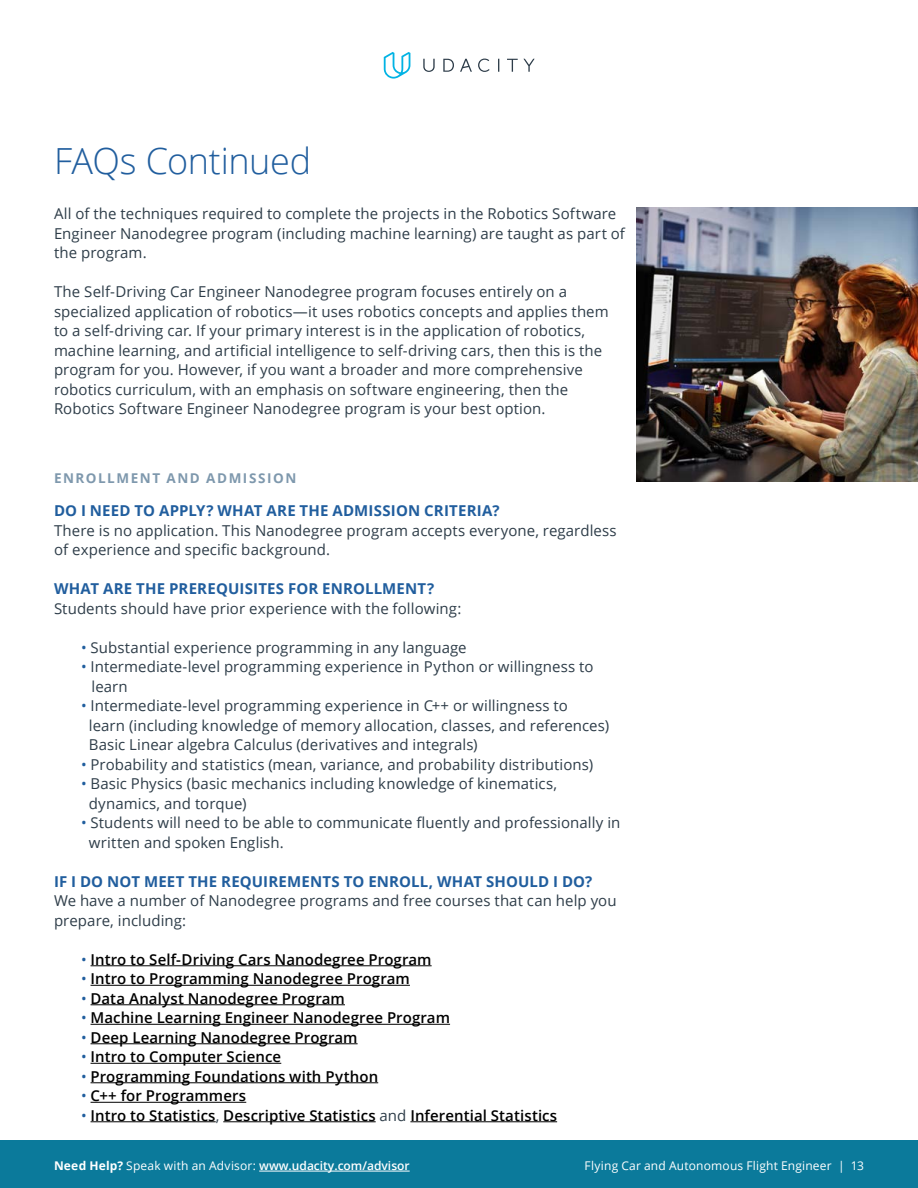
<style>
.page{position:relative;width:918px;height:1188px;background:#fff}
.page>*{position:absolute;margin:0;border:0;box-sizing:border-box;transform-origin:0 0}
.t1{font:300 36px "Open Sans";letter-spacing:-.01em;color:#215e9e}
.t2{font:15px/19.5px "Open Sans";letter-spacing:.005em;color:#2e3d49}
.t3{font:600 15px "Open Sans";letter-spacing:.005em;color:#000}
.t4{font:700 15px "Open Sans";letter-spacing:.01em;color:#215e9e}
.t5{font:700 13.5px "Open Sans";letter-spacing:.115em;color:#7e98ad}
.t6{font:600 12px "Open Sans";color:#fff}
.t7{font:12px "Open Sans";letter-spacing:.015em;color:#fff}
.s1{color:#215e9e}
.s2{font-weight:400;color:#215e9e}
.s3{font-weight:400;color:#2e3d49}
.s4{font-weight:700}
.s5{font-weight:400}
</style>
<div class="page">
<div style="left:0;top:1140px;width:918px;height:48px;background:#0b7a9b"></div>
<hr style="left:259px;top:1171px;width:151px;height:1px;background:#fff">
<svg style="left:384px;top:52px;width:26px;height:27px"></svg>
<svg style="left:423px;top:59px;width:112px;height:13px"></svg>
<hr style="left:91px;top:965px;width:341px;height:1px;background:#000">
<hr style="left:91px;top:985px;width:319px;height:1px;background:#000">
<hr style="left:91px;top:1004px;width:254px;height:1px;background:#000">
<hr style="left:91px;top:1024px;width:359px;height:1px;background:#000">
<hr style="left:91px;top:1043px;width:267px;height:1px;background:#000">
<hr style="left:91px;top:1063px;width:190px;height:1px;background:#000">
<hr style="left:91px;top:1082px;width:287px;height:1px;background:#000">
<hr style="left:91px;top:1102px;width:155px;height:1px;background:#000">
<hr style="left:91px;top:1121px;width:125px;height:1px;background:#000">
<hr style="left:223px;top:1121px;width:153px;height:1px;background:#000">
<hr style="left:410px;top:1121px;width:147px;height:1px;background:#000">
<img style="left:636px;top:208px;width:282px;height:274px">
<h1 class="t1" style="left:54px;top:137px;width:259px">FAQs Continued</h1>
<p class="t2" style="left:54px;top:204px;width:573px">All of the techniques required to complete the projects in the Robotics Software<br>Engineer Nanodegree program (including machine learning) are taught as part of the program.</p>
<p class="t2" style="left:54px;top:282px;width:556px">The Self-Driving Car Engineer Nanodegree program focuses entirely on a specialized application of robotics—it uses robotics concepts and applies them to a self-driving car. If your primary interest is in the application of robotics, machine learning, and artificial intelligence to self-driving cars, then this is the program for you. However, if you want a broader and more comprehensive robotics curriculum, with an emphasis on software engineering, then the Robotics Software Engineer Nanodegree program is your best option.</p>
<p class="t5" style="left:54px;top:469px;width:244px">ENROLLMENT AND ADMISSION</p>
<p class="t4" style="left:54px;top:500px;width:447px">DO I NEED TO APPLY? WHAT ARE THE ADMISSION CRITERIA?</p>
<p class="t2" style="left:54px;top:520px;width:564px">There is no application. This Nanodegree program accepts everyone, regardless of experience and specific background.</p>
<p class="t4" style="left:54px;top:578px;width:382px">WHAT ARE THE PREREQUISITES FOR ENROLLMENT?</p>
<p class="t2" style="left:54px;top:598px;width:409px">Students should have prior experience with the following:</p>
<p class="t2" style="left:81px;top:637px;width:387px"><span class="s1">•</span> Substantial experience programming in any language</p>
<p class="t2" style="left:92px;top:657px;width:503px;text-indent:-10px"><span class="s1">•</span> Intermediate-level programming experience in Python or willingness to learn</p>
<p class="t2" style="left:89px;top:696px;width:522px;text-indent:-8px"><span class="s1">•</span> Intermediate-level programming experience in C++ or willingness to<br>learn (including knowledge of memory allocation, classes, and references)<br>Basic Linear algebra Calculus (derivatives and integrals)</p>
<p class="t2" style="left:81px;top:754px;width:514px"><span class="s1">•</span> Probability and statistics (mean, variance, and probability distributions)</p>
<p class="t2" style="left:89px;top:774px;width:470px;text-indent:-8px"><span class="s1">•</span> Basic Physics (basic mechanics including knowledge of kinematics, dynamics, and torque)</p>
<p class="t2" style="left:89px;top:813px;width:533px;text-indent:-8px"><span class="s1">•</span> Students will need to be able to communicate fluently and professionally in written and spoken English.</p>
<p class="t4" style="left:54px;top:871px;width:540px">IF I DO NOT MEET THE REQUIREMENTS TO ENROLL, WHAT SHOULD I DO?</p>
<p class="t2" style="left:54px;top:891px;width:564px">We have a number of Nanodegree programs and free courses that can help you prepare, including:</p>
<p class="t3" style="left:81px;top:949px;width:352px"><span class="s2">•</span> Intro to Self-Driving Cars Nanodegree Program</p>
<p class="t3" style="left:81px;top:968px;width:330px"><span class="s2">•</span> Intro to Programming Nanodegree Program</p>
<p class="t3" style="left:81px;top:988px;width:265px"><span class="s2">•</span> Data Analyst Nanodegree Program</p>
<p class="t3" style="left:81px;top:1007px;width:371px"><span class="s2">•</span> Machine Learning Engineer Nanodegree Program</p>
<p class="t3" style="left:81px;top:1027px;width:278px"><span class="s2">•</span> Deep Learning Nanodegree Program</p>
<p class="t3" style="left:81px;top:1046px;width:202px"><span class="s2">•</span> Intro to Computer Science</p>
<p class="t3" style="left:81px;top:1066px;width:299px"><span class="s2">•</span> Programming Foundations with Python</p>
<p class="t3" style="left:81px;top:1085px;width:167px"><span class="s2">•</span> C++ for Programmers</p>
<p class="t3" style="left:81px;top:1105px;width:478px"><span class="s2">•</span> Intro to Statistics<span class="s3">,</span> Descriptive Statistics <span class="s3">and</span> Inferential Statistics</p>
<p class="t6" style="left:54px;top:1158px;width:357px"><span class="s4">Need Help?</span> <span class="s5">Speak with an Advisor:</span> www.udacity.com/advisor</p>
<p class="t7" style="left:585px;top:1158px;width:281px">Flying Car and Autonomous Flight Engineer | 13</p>
</div>
